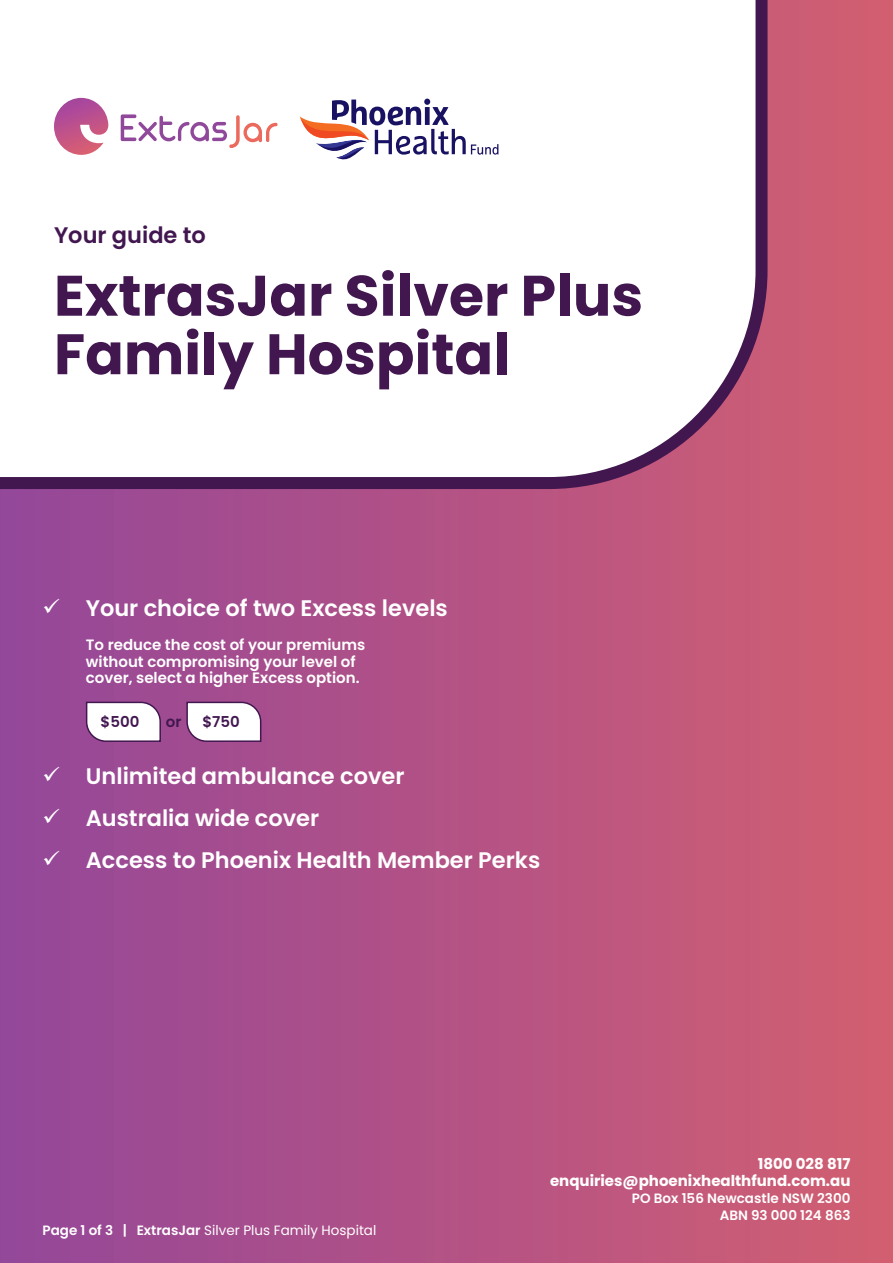
<style>
.page{position:relative;width:893px;height:1263px;background:#fff}
.page>*{position:absolute;margin:0;border:0;box-sizing:border-box;transform-origin:0 0}
.Sub_Sub_Headings{font:700 57px/58.5px "Poppins";color:#421750}
.t1{font:600 22.5px "Poppins";color:#fff}
.Sub_Sub_Headings-2{font:600 22.5px "Poppins";color:#421750}
.Sub_Sub_Headings-3{font:600 15px/16.5px "Poppins";color:#fff}
.t2{font:700 15px/17.2px "Poppins";color:#fff;text-align:right}
._3rd_Sub_Headings{font:600 15px "Poppins";color:#421750}
.t3{font:13.5px "Poppins";color:#fff}
.t4{font:600 13.5px/17.2px "Poppins";color:#fff;text-align:right}
.s1{font-weight:600}
</style>
<div class="page">
<div style="left:0;top:0;width:893px;height:1263px;background:linear-gradient(to right,#944799,#d25f71)"></div>
<svg style="left:0;top:0;width:773px;height:495px"></svg>
<svg style="left:300px;top:99px;width:198px;height:64px"></svg>
<svg style="left:54px;top:98px;width:54px;height:57px"></svg>
<svg style="left:121px;top:114px;width:157px;height:34px"></svg>
<svg style="left:85px;top:701px;width:77px;height:42px"></svg>
<svg style="left:186px;top:701px;width:76px;height:42px"></svg>
<svg style="left:44px;top:598px;width:15px;height:15px"></svg>
<svg style="left:44px;top:767px;width:16px;height:14px"></svg>
<svg style="left:44px;top:809px;width:15px;height:14px"></svg>
<svg style="left:44px;top:851px;width:16px;height:15px"></svg>
<p class="Sub_Sub_Headings-2" style="left:54px;top:222px;width:153px">Your guide to</p>
<p class="Sub_Sub_Headings" style="left:54px;top:267px;width:591px">ExtrasJar Silver Plus<br>Family Hospital</p>
<p class="t1" style="left:86px;top:595px;width:364px">Your choice of two Excess levels</p>
<p class="Sub_Sub_Headings-3" style="left:86px;top:637px;width:281px">To reduce the cost of your premiums without compromising your level of cover, select a higher Excess option.</p>
<p class="_3rd_Sub_Headings" style="left:202px;top:713px;width:39px">$750</p>
<p class="_3rd_Sub_Headings" style="left:101px;top:713px;width:40px">$500</p>
<p class="_3rd_Sub_Headings" style="left:166px;top:713px;width:17px">or</p>
<p class="t1" style="left:86px;top:763px;width:320px">Unlimited ambulance cover</p>
<p class="t1" style="left:86px;top:805px;width:235px">Australia wide cover</p>
<p class="t1" style="left:86px;top:847px;width:456px">Access to Phoenix Health Member Perks</p>
<p class="t3" style="left:43px;top:1222px;width:335px"><span class="s1">Page 1 of 3 | ExtrasJar</span> Silver Plus Family Hospital</p>
<p class="t2" style="left:550px;top:1155px;width:302px">1800 028 817 enquiries@phoenixhealthfund.com.au</p>
<p class="t4" style="left:632px;top:1190px;width:220px">PO Box 156 Newcastle NSW 2300<br>ABN 93 000 124 863</p>
</div>
